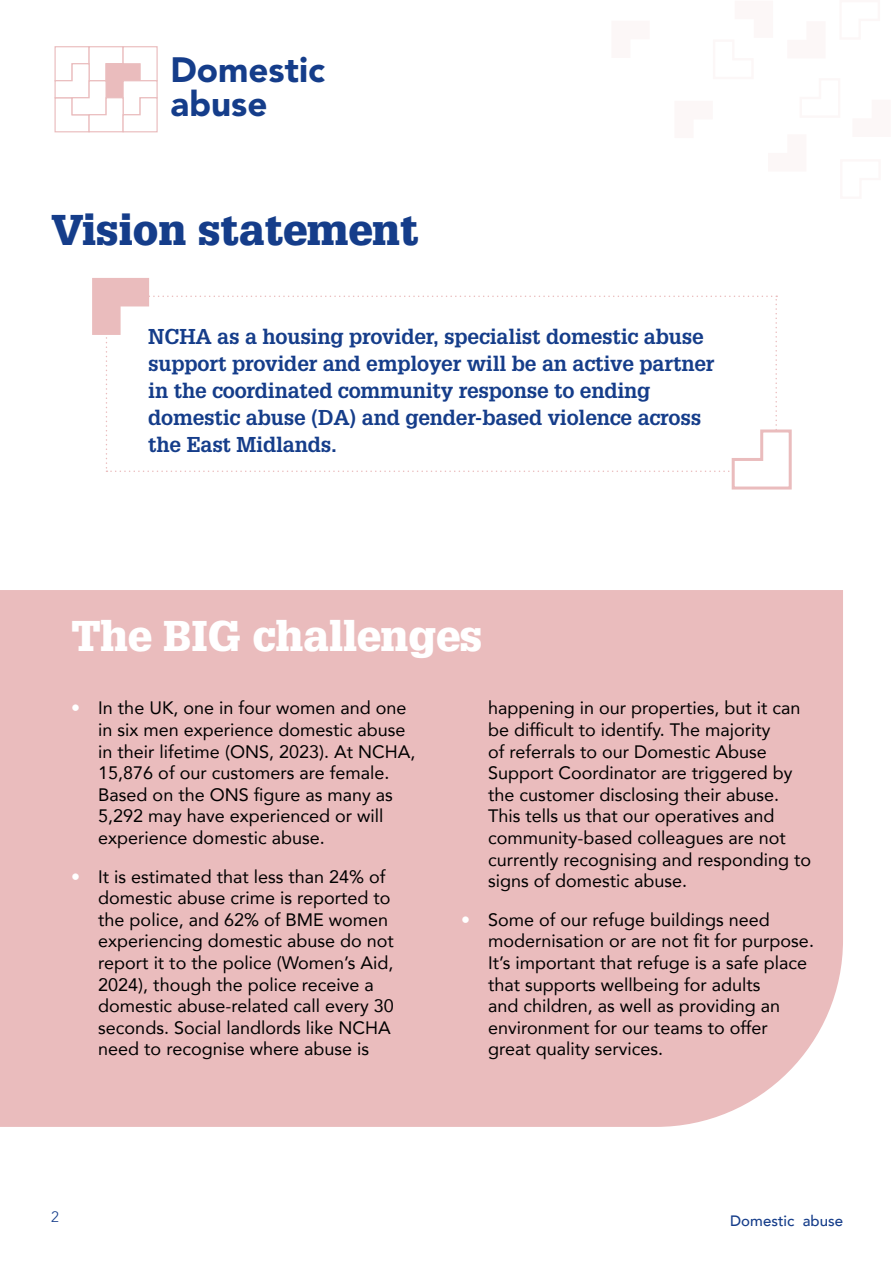
<style>
.page{position:relative;width:893px;height:1263px;background:#fff}
.page>*{position:absolute;margin:0;border:0;box-sizing:border-box;transform-origin:0 0}
.t1{font:900 42px "Glypha LT Std";color:#fff}
.t2{font:900 42px "Glypha LT Std";color:#153d8a}
.t3{font:900 34.95px/35px "Avenir LT Std";color:#153d8a}
.t4{font:700 21px/27px "Glypha LT Std";letter-spacing:-.01em;color:#153d8a}
.t5{font:18px/21.6px "Avenir";color:#000}
.t6{font:500 15px "Avenir";color:#153d8a}
.t7{font:300 15px "Avenir LT Std";color:#153d8a}
.s1{color:#fff}
</style>
<div class="page">
<div style="left:0;top:590px;width:843px;height:537px;background:#eabcbd"></div>
<svg style="left:92px;top:278px;width:700px;height:212px"></svg>
<svg style="left:54px;top:46px;width:104px;height:87px"></svg>
<h2 class="t3" style="left:170px;top:52px;width:156px">Domestic abuse</h2>
<h1 class="t2" style="left:51px;top:204px;width:369px">Vision statement</h1>
<p class="t4" style="left:148px;top:322px;width:568px">NCHA as a housing provider, specialist domestic abuse support provider and employer will be an active partner in the coordinated community response to ending domestic abuse (DA) and gender-based violence across the East Midlands.</p>
<h1 class="t1" style="left:72px;top:610px;width:412px">The BIG challenges</h1>
<p class="t5" style="left:98px;top:697px;width:319px;text-indent:-27px"><span class="s1">•</span> In the UK, one in four women and one in six men experience domestic abuse in their lifetime (ONS, 2023). At NCHA, 15,876 of our customers are female.<br>Based on the ONS figure as many as 5,292 may have experienced or will experience domestic abuse.</p>
<p class="t5" style="left:98px;top:865px;width:297px;text-indent:-27px"><span class="s1">•</span> It is estimated that less than 24% of domestic abuse crime is reported to the police, and 62% of BME women experiencing domestic abuse do not report it to the police (Women’s Aid, 2024), though the police receive a domestic abuse-related call every 30 seconds. Social landlords like NCHA need to recognise where abuse is</p>
<p class="t5" style="left:488px;top:697px;width:325px">happening in our properties, but it can be difficult to identify. The majority<br>of referrals to our Domestic Abuse Support Coordinator are triggered by the customer disclosing their abuse.<br>This tells us that our operatives and community-based colleagues are not currently recognising and responding to signs of domestic abuse.</p>
<p class="t5" style="left:488px;top:908px;width:327px;text-indent:-27px"><span class="s1">•</span> Some of our refuge buildings need modernisation or are not fit for purpose.<br>It’s important that refuge is a safe place that supports wellbeing for adults<br>and children, as well as providing an environment for our teams to offer great quality services.</p>
<p class="t7" style="left:51px;top:1208px;width:9px">2</p>
<p class="t6" style="left:730px;top:1208px;width:114px">Domestic abuse</p>
</div>
